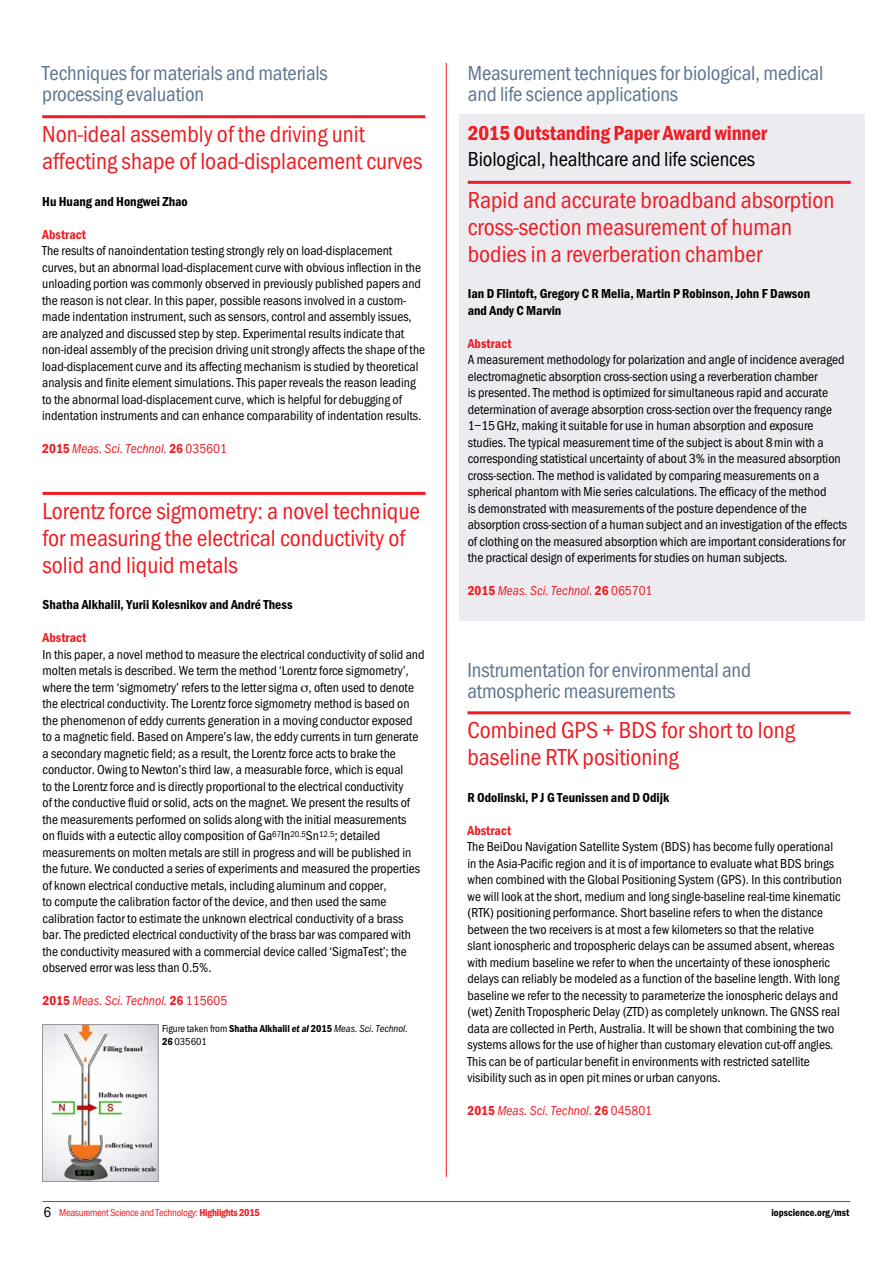
<style>
.page{position:relative;width:893px;height:1263px;background:#fff}
.page>*{position:absolute;margin:0;border:0;box-sizing:border-box;transform-origin:0 0}
.t1{font:24px/27px "Franklin Got Cd Io P";color:#ed1d24}
.t2{font:21px/21px "Franklin Got Cd Io P";letter-spacing:-.01em;color:#5f7590}
.t3{font:21px "Franklin Got Cd Io P";letter-spacing:-.01em;color:#000}
.t4{font:600 21px "Franklin Got Cd Io P";letter-spacing:-.01em;color:#ed1d24}
.t5{font:13.5px/16.5px "Franklin Got Cd Io P";color:#000}
.t6{font:600 13.5px/16.5px "Franklin Got Cd Io P";color:#000}
.t7{font:italic 13.5px "Franklin Got Cd Io P";color:#ed1d24}
.t8{font:600 13.5px "Franklin Got Cd Io P";color:#ed1d24}
.t9{font:10.5px/13.5px "Franklin Got Cd Io P";color:#000}
.t10{font:10.5px "Franklin Got Cd Io P";letter-spacing:-.025em;color:#ed1d24}
.t11{font:600 10.5px "Franklin Got Cd Io P";color:#000}
.s1{font-weight:600;font-style:normal}
.s2{font-style:normal}
.s3{font-weight:600}
.s4{font-family:"Di Franklin Got Cd Io P"}
.s5{font-style:italic}
.s6{font-size:15px;color:#000}
</style>
<div class="page">
<hr style="left:446px;top:63px;width:1px;height:1114px;background:#ed1d24">
<hr style="left:43px;top:1201px;width:807px;height:1px;background:#ed1d24">
<hr style="left:43px;top:492px;width:383px;height:3px;background:#ed1d24">
<hr style="left:467px;top:711px;width:383px;height:3px;background:#ed1d24">
<hr style="left:42px;top:115px;width:383px;height:3px;background:#ed1d24">
<div style="left:459px;top:115px;width:405px;height:506px;background:#ebebf0"></div>
<hr style="left:468px;top:181px;width:383px;height:3px;background:#ed1d24">
<img style="left:44px;top:1026px;width:112px;height:154px">
<div style="left:42px;top:1024px;width:116px;height:158px;border:1px solid #939598"></div>
<h2 class="t2" style="left:42px;top:62px;width:287px">Techniques for materials and materials processing evaluation</h2>
<h2 class="t2" style="left:468px;top:62px;width:357px">Measurement techniques for biological, medical and life science applications</h2>
<h1 class="t1" style="left:42px;top:121px;width:382px">Non-ideal assembly of the driving unit affecting shape of load-displacement curves</h1>
<p class="t6" style="left:42px;top:193px;width:147px">Hu Huang and Hongwei Zhao</p>
<p class="t8" style="left:42px;top:227px;width:45px">Abstract</p>
<p class="t5" style="left:42px;top:243px;width:384px">The results of nanoindentation testing strongly rely on load-displacement curves, but an abnormal load-displacement curve with obvious inflection in the unloading portion was commonly observed in previously published papers and the reason is not clear. In this paper, possible reasons involved in a custom&shy;made indentation instrument, such as sensors, control and assembly issues, are analyzed and discussed step by step. Experimental results indicate that non-ideal assembly of the precision driving unit strongly affects the shape of the load-displacement curve and its affecting mechanism is studied by theoretical analysis and finite element simulations. This paper reveals the reason leading to the abnormal load-displacement curve, which is helpful for debugging of indentation instruments and can enhance comparability of indentation results.</p>
<p class="t7" style="left:42px;top:441px;width:186px"><span class="s1">2015</span> Meas. Sci. Technol. <span class="s1">26</span> <span class="s2">035601</span></p>
<h1 class="t1" style="left:43px;top:497px;width:379px">Lorentz force sigmometry: a novel technique for measuring the electrical conductivity of solid and liquid metals</h1>
<p class="t6" style="left:43px;top:597px;width:251px">Shatha Alkhalil, Yurii Kolesnikov and André Thess</p>
<p class="t8" style="left:43px;top:630px;width:45px">Abstract</p>
<p class="t5" style="left:43px;top:646px;width:384px">In this paper, a novel method to measure the electrical conductivity of solid and molten metals is described. We term the method ‘Lorentz force sigmometry’, where the term ‘sigmometry’ refers to the letter sigma , often used to denote the electrical conductivity. The Lorentz force sigmometry method is based on the phenomenon of eddy currents generation in a moving conductor exposed to a magnetic field. Based on Ampere’s law, the eddy currents in turn generate a secondary magnetic field; as a result, the Lorentz force acts to brake the conductor. Owing to Newton’s third law, a measurable force, which is equal<br>to the Lorentz force and is directly proportional to the electrical conductivity<br>of the conductive fluid or solid, acts on the magnet. We present the results of the measurements performed on solids along with the initial measurements<br>on fluids with a eutectic alloy composition of Ga<sup>67</sup>In<sup>20.5</sup>Sn<sup>12.5</sup>; detailed measurements on molten metals are still in progress and will be published in the future. We conducted a series of experiments and measured the properties of known electrical conductive metals, including aluminum and copper,<br>to compute the calibration factor of the device, and then used the same calibration factor to estimate the unknown electrical conductivity of a brass bar. The predicted electrical conductivity of the brass bar was compared with the conductivity measured with a commercial device called ‘SigmaTest’; the observed error was less than 0.5%.</p>
<p class="t7" style="left:43px;top:993px;width:186px"><span class="s1">2015</span> Meas. Sci. Technol. <span class="s1">26</span> <span class="s2">115605</span></p>
<p class="t9" style="left:162px;top:1022px;width:247px">Figure taken from <span class="s3">Shatha Alkhalil</span> <span class="s4">et al</span> <span class="s3">2015</span> <span class="s5">Meas. Sci. Technol.<br></span><span class="s3">26</span> 035601</p>
<h2 class="t4" style="left:468px;top:121px;width:301px">2015 Outstanding Paper Award winner</h2>
<h2 class="t3" style="left:468px;top:147px;width:289px">Biological, healthcare and life sciences</h2>
<h1 class="t1" style="left:468px;top:186px;width:368px">Rapid and accurate broadband absorption cross-section measurement of human bodies in a reverberation chamber</h1>
<p class="t6" style="left:468px;top:286px;width:344px">Ian D Flintoft, Gregory C R Melia, Martin P Robinson, John F Dawson and Andy C Marvin</p>
<p class="t8" style="left:468px;top:336px;width:45px">Abstract</p>
<p class="t5" style="left:468px;top:352px;width:381px">A measurement methodology for polarization and angle of incidence averaged electromagnetic absorption cross-section using a reverberation chamber<br>is presented. The method is optimized for simultaneous rapid and accurate determination of average absorption cross-section over the frequency range 1–15GHz, making it suitable for use in human absorption and exposure studies. The typical measurement time of the subject is about 8min with a corresponding statistical uncertainty of about 3% in the measured absorption cross-section. The method is validated by comparing measurements on a spherical phantom with Mie series calculations. The efficacy of the method<br>is demonstrated with measurements of the posture dependence of the absorption cross-section of a human subject and an investigation of the effects of clothing on the measured absorption which are important considerations for the practical design of experiments for studies on human subjects.</p>
<p class="t7" style="left:468px;top:583px;width:186px"><span class="s1">2015</span> Meas. Sci. Technol. <span class="s1">26</span> <span class="s2">065701</span></p>
<h2 class="t2" style="left:467px;top:660px;width:285px">Instrumentation for environmental and atmospheric measurements</h2>
<h1 class="t1" style="left:467px;top:717px;width:329px">Combined GPS + BDS for short to long baseline RTK positioning</h1>
<p class="t6" style="left:467px;top:789px;width:203px">R Odolinski, P J G Teunissen and D Odijk</p>
<p class="t8" style="left:467px;top:823px;width:45px">Abstract</p>
<p class="t5" style="left:467px;top:839px;width:376px">The BeiDou Navigation Satellite System (BDS) has become fully operational in the Asia-Pacific region and it is of importance to evaluate what BDS brings when combined with the Global Positioning System (GPS). In this contribution we will look at the short, medium and long single-baseline real-time kinematic (RTK) positioning performance. Short baseline refers to when the distance between the two receivers is at most a few kilometers so that the relative<br>slant ionospheric and tropospheric delays can be assumed absent, whereas with medium baseline we refer to when the uncertainty of these ionospheric delays can reliably be modeled as a function of the baseline length. With long baseline we refer to the necessity to parameterize the ionospheric delays and (wet) Zenith Tropospheric Delay (ZTD) as completely unknown. The GNSS real data are collected in Perth, Australia. It will be shown that combining the two systems allows for the use of higher than customary elevation cut-off angles.<br>This can be of particular benefit in environments with restricted satellite visibility such as in open pit mines or urban canyons.</p>
<p class="t7" style="left:467px;top:1103px;width:186px"><span class="s1">2015</span> Meas. Sci. Technol. <span class="s1">26</span> <span class="s2">045801</span></p>
<p class="t10" style="left:44px;top:1206px;width:218px"><span class="s6">6</span> Measurement Science and Technology: <span class="s3">Highlights 2015</span></p>
<p class="t11" style="left:771px;top:1206px;width:80px">iopscience.org/mst</p>
</div>
